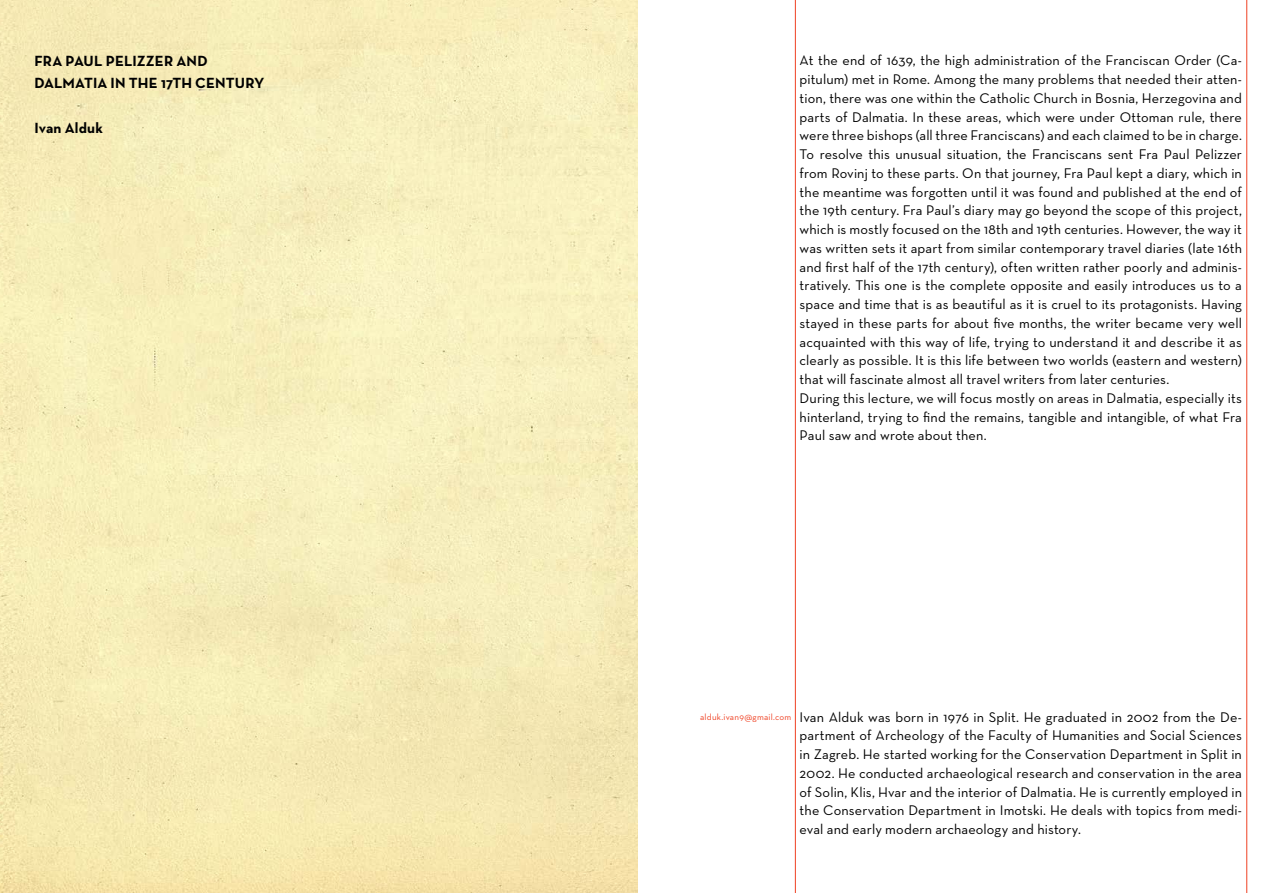
<style>
.page{position:relative;width:1276px;height:893px;background:#fff}
.page>*{position:absolute;margin:0;border:0;box-sizing:border-box;transform-origin:0 0}
.t1{font:700 15px/22.5px "Neutra Text CE";letter-spacing:.005em;color:#000}
.t2{font:500 14.25px/18.8px "Neutra Text CE";letter-spacing:.01em;color:#000}
.t3{font:500 9px "Neutra Text CE";letter-spacing:.025em;color:#ef4123}
</style>
<div class="page">
<hr style="left:795px;top:0;width:1px;height:893px;background:#ef4123">
<hr style="left:1246px;top:0;width:1px;height:893px;background:#ef4123">
<img style="left:0;top:0;width:638px;height:893px">
<div style="left:0;top:0;width:489px;height:426px;background:#f7eebb"></div>
<p class="t1" style="left:34px;top:49px;width:231px">FRA PAUL PELIZZER AND<br>DALMATIA IN THE 17TH CENTURY</p>
<p class="t1" style="left:34px;top:117px;width:70px">Ivan Alduk</p>
<p class="t2" style="left:799px;top:51px;width:444px">At the end of 1639, the high administration of the Franciscan Order (Ca&shy;pitulum) met in Rome. Among the many problems that needed their atten&shy;tion, there was one within the Catholic Church in Bosnia, Herzegovina and parts of Dalmatia. In these areas, which were under Ottoman rule, there were three bishops (all three Franciscans) and each claimed to be in charge.<br>To resolve this unusual situation, the Franciscans sent Fra Paul Pelizzer from Rovinj to these parts. On that journey, Fra Paul kept a diary, which in the meantime was forgotten until it was found and published at the end of the 19th century. Fra Paul’s diary may go beyond the scope of this project, which is mostly focused on the 18th and 19th centuries. However, the way it was written sets it apart from similar contemporary travel diaries (late 16th and first half of the 17th century), often written rather poorly and adminis&shy;tratively. This one is the complete opposite and easily introduces us to a space and time that is as beautiful as it is cruel to its protagonists. Having stayed in these parts for about five months, the writer became very well acquainted with this way of life, trying to understand it and describe it as clearly as possible. It is this life between two worlds (eastern and western) that will fascinate almost all travel writers from later centuries.<br>During this lecture, we will focus mostly on areas in Dalmatia, especially its hinterland, trying to find the remains, tangible and intangible, of what Fra Paul saw and wrote about then.</p>
<p class="t3" style="left:700px;top:712px;width:93px">alduk.ivan9@gmail.com</p>
<p class="t2" style="left:799px;top:707px;width:444px;text-align:justify">Ivan Alduk was born in 1976 in Split. He graduated in 2002 from the De&shy;partment of Archeology of the Faculty of Humanities and Social Sciences in Zagreb. He started working for the Conservation Department in Split in 2002. He conducted archaeological research and conservation in the area of Solin, Klis, Hvar and the interior of Dalmatia. He is currently employed in the Conservation Department in Imotski. He deals with topics from medi&shy;eval and early modern archaeology and history.</p>
</div>
